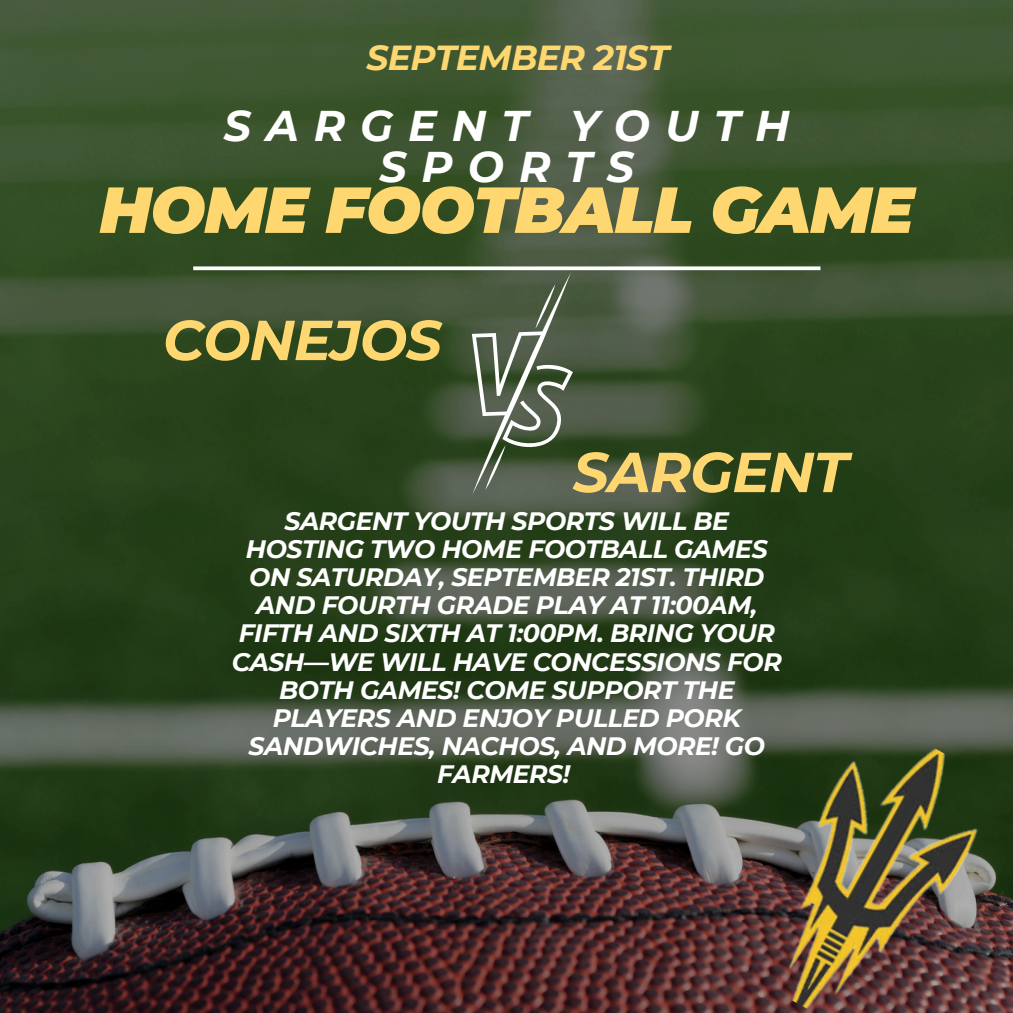
<style>
.page{position:relative;width:1013px;height:1013px;background:#fff}
.page>*{position:absolute;margin:0;border:0;box-sizing:border-box;transform-origin:0 0}
.t1{font:italic 900 64.88px "Montserrat";letter-spacing:-.02em;color:#ffd770}
.t2{font:italic 700 56.25px "Montserrat";letter-spacing:-.02em;color:#ffd770}
.t3{font:italic 700 42.88px/41.2px "Montserrat";letter-spacing:.35em;color:#fff;text-align:center}
.t4{font:italic 700 34.75px "Montserrat";letter-spacing:-.02em;color:#ffd770}
.t5{font:italic 700 25.12px/28.1px "Montserrat";letter-spacing:-.02em;color:#fff;text-align:center}
</style>
<div class="page">
<img style="left:0;top:0;width:1012px;height:1012px">
<svg style="left:193px;top:266px;width:627px;height:4px"></svg>
<svg style="left:472px;top:272px;width:101px;height:222px;background:#626f5a"></svg>
<img style="left:674px;top:681px;width:338px;height:331px">
<h2 class="t4" style="left:366px;top:36px;width:304px">SEPTEMBER 21ST</h2>
<h2 class="t3" style="left:224px;top:105px;width:567px">SARGENT YOUTH<br>SPORTS</h2>
<p class="t1" style="left:99px;top:170px;width:816px">HOME FOOTBALL GAME</p>
<h3 class="t2" style="left:163px;top:305px;width:280px">CONEJOS</h3>
<h1 class="t2" style="left:573px;top:437px;width:276px">SARGENT</h1>
<p class="t5" style="left:232px;top:507px;width:551px">SARGENT YOUTH SPORTS WILL BE<br>HOSTING TWO HOME FOOTBALL GAMES<br>ON SATURDAY, SEPTEMBER 21ST. THIRD<br>AND FOURTH GRADE PLAY AT 11:00AM,<br>FIFTH AND SIXTH AT 1:00PM. BRING YOUR<br>CASH—WE WILL HAVE CONCESSIONS FOR<br>BOTH GAMES! COME SUPPORT THE<br>PLAYERS AND ENJOY PULLED PORK<br>SANDWICHES, NACHOS, AND MORE! GO<br>FARMERS!</p>
</div>
